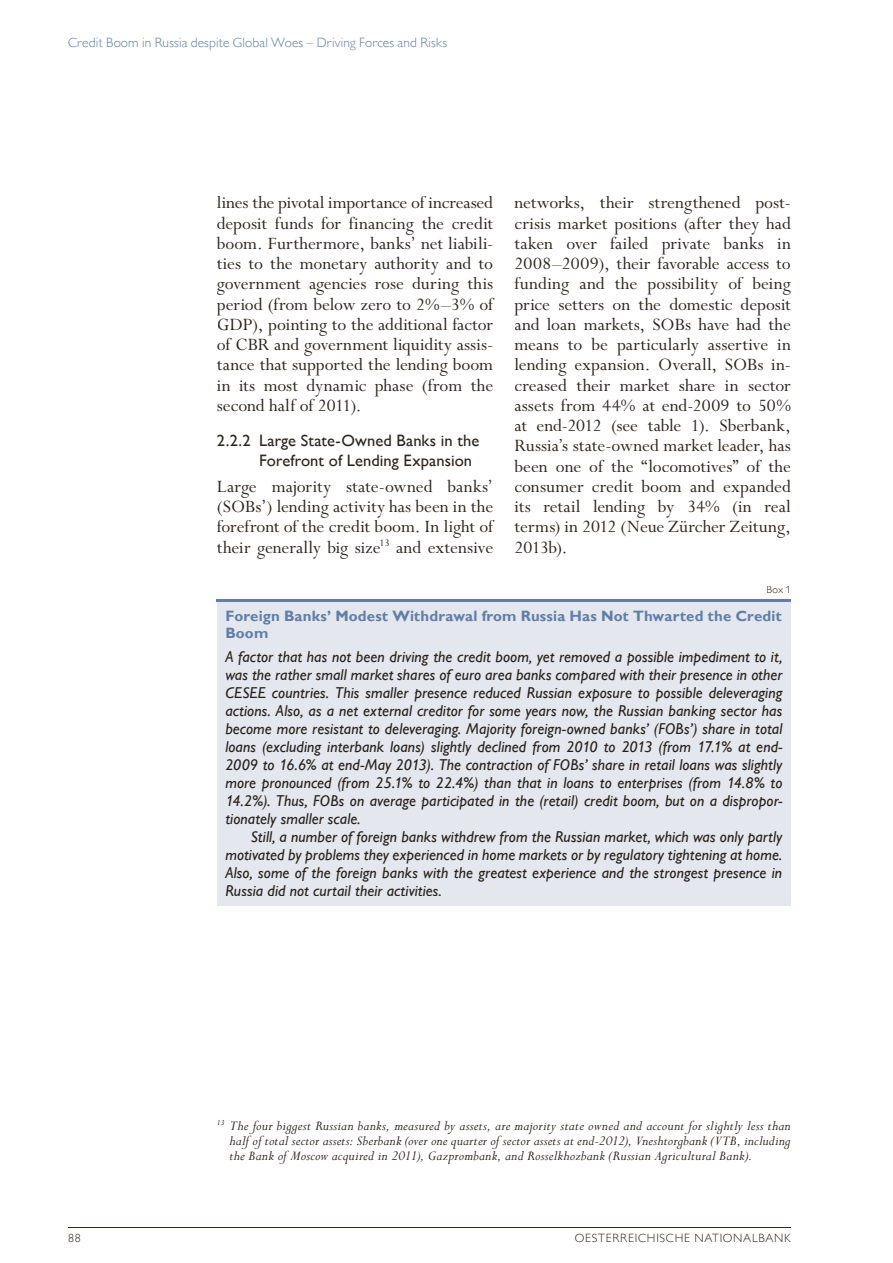
<style>
.page{position:relative;width:893px;height:1263px;background:#fff}
.page>*{position:absolute;margin:0;border:0;box-sizing:border-box;transform-origin:0 0}
.t1{font:19.5px/20.2px "Perpetua Std";color:#2b2620;text-align:justify}
.t2{font:500 16.5px/19.5px "Gill Sans MT Pro";letter-spacing:.005em;color:#2b2620}
.t3{font:italic 500 15.75px/18px "Gill Sans MT Pro";letter-spacing:.01em;color:#27221e;text-align:justify}
.t4{font:italic 15px/15px "Perpetua Std";letter-spacing:.015em;color:#2b2620;text-align:justify}
.t5{font:700 15px/17px "Gill Sans MT Pro";letter-spacing:.01em;color:#607ea9}
.t6{font:300 13.5px "Gill Sans MT Pro";letter-spacing:.01em;color:#607ea9}
.t7{font:300 12px "Gill Sans MT Pro";letter-spacing:.06em;color:#2b2620}
.t8{font:300 10.5px "Gill Sans MT Pro";color:#2b2620}
</style>
<div class="page">
<hr style="left:68px;top:1227px;width:723px;height:1px;background:#2b2620">
<div style="left:217px;top:602px;width:574px;height:304px;background:#e4e7ed"></div>
<hr style="left:217px;top:599px;width:574px;height:3px;background:#607ea9">
<div style="left:225px;top:651px;width:557px;height:14px;background:#e4e7ed"></div>
<div style="left:226px;top:669px;width:557px;height:14px;background:#e4e7ed"></div>
<div style="left:226px;top:687px;width:557px;height:14px;background:#e4e7ed"></div>
<div style="left:226px;top:705px;width:556px;height:14px;background:#e4e7ed"></div>
<div style="left:226px;top:723px;width:557px;height:14px;background:#e4e7ed"></div>
<div style="left:226px;top:741px;width:556px;height:14px;background:#e4e7ed"></div>
<div style="left:226px;top:759px;width:557px;height:14px;background:#e4e7ed"></div>
<div style="left:226px;top:777px;width:556px;height:14px;background:#e4e7ed"></div>
<div style="left:228px;top:795px;width:554px;height:14px;background:#e4e7ed"></div>
<div style="left:226px;top:813px;width:135px;height:14px;background:#e4e7ed"></div>
<div style="left:252px;top:831px;width:531px;height:14px;background:#e4e7ed"></div>
<div style="left:226px;top:849px;width:556px;height:14px;background:#e4e7ed"></div>
<div style="left:225px;top:867px;width:557px;height:14px;background:#e4e7ed"></div>
<div style="left:226px;top:885px;width:215px;height:11px;background:#e4e7ed"></div>
<p class="t6" style="left:68px;top:35px;width:381px">Credit Boom in Russia despite Global Woes – Driving Forces and Risks</p>
<p class="t1" style="left:217px;top:193px;width:278px">lines the pivotal importance of increased deposit funds for financing the credit boom. Furthermore, banks’ net liabili&shy;ties to the monetary authority and to government agencies rose during this period (from below zero to 2%–3% of GDP), pointing to the additional factor of CBR and government liquidity assis&shy;tance that supported the lending boom in its most dynamic phase (from the second half of 2011).</p>
<p class="t2" style="left:259px;top:431px;width:222px;text-indent:-42px">2.2.2 Large State-Owned Banks in the<br>Forefront of Lending Expansion</p>
<p class="t1" style="left:217px;top:477px;width:278px">Large majority state-owned banks’ (SOBs’) lending activity has been in the forefront of the credit boom. In light of their generally big size<sup>13</sup> and extensive</p>
<p class="t1" style="left:514px;top:193px;width:278px">networks, their strengthened post&shy;crisis market positions (after they had taken over failed private banks in 2008–2009), their favorable access to funding and the possibility of being price setters on the domestic deposit and loan markets, SOBs have had the means to be particularly assertive in lending expansion. Overall, SOBs in&shy;creased their market share in sector assets from 44% at end-2009 to 50% at end-2012 (see table 1). Sberbank, Russia’s state-owned market leader, has been one of the “locomotives” of the consumer credit boom and expanded its retail lending by 34% (in real terms) in 2012 (Neue Zürcher Zeitung, 2013b).</p>
<p class="t8" style="left:766px;top:584px;width:26px">Box 1</p>
<p class="t5" style="left:225px;top:607px;width:558px">Foreign Banks’ Modest Withdrawal from Russia Has Not Thwarted the Credit<br>Boom</p>
<p class="t3" style="left:225px;top:647px;width:559px">A factor that has not been driving the credit boom, yet removed a possible impediment to it, was the rather small market shares of euro area banks compared with their presence in other CESEE countries. This smaller presence reduced Russian exposure to possible deleveraging actions. Also, as a net external creditor for some years now, the Russian banking sector has become more resistant to deleveraging. Majority foreign-owned banks’ (FOBs’) share in total loans (excluding interbank loans) slightly declined from 2010 to 2013 (from 17.1% at end-2009 to 16.6% at end-May 2013). The contraction of FOBs’ share in retail loans was slightly more pronounced (from 25.1% to 22.4%) than that in loans to enterprises (from 14.8% to 14.2%). Thus, FOBs on average participated in the (retail) credit boom, but on a dispropor&shy;tionately smaller scale.</p>
<p class="t3" style="left:225px;top:827px;width:558px;text-indent:26px">Still, a number of foreign banks withdrew from the Russian market, which was only partly motivated by problems they experienced in home markets or by regulatory tightening at home.<br>Also, some of the foreign banks with the greatest experience and the strongest presence in Russia did not curtail their activities.</p>
<p class="t4" style="left:230px;top:1119px;width:563px;text-indent:-13px"><sup>13</sup> The four biggest Russian banks, measured by assets, are majority state owned and account for slightly less than half of total sector assets: Sberbank (over one quarter of sector assets at end-2012), Vneshtorgbank (VTB, including the Bank of Moscow acquired in 2011), Gazprombank, and Rosselkhozbank (Russian Agricultural Bank).</p>
<p class="t7" style="left:68px;top:1231px;width:14px">88</p>
<p class="t7" style="left:575px;top:1231px;width:218px">OESTERREICHISCHE NATIONALBANK</p>
</div>
